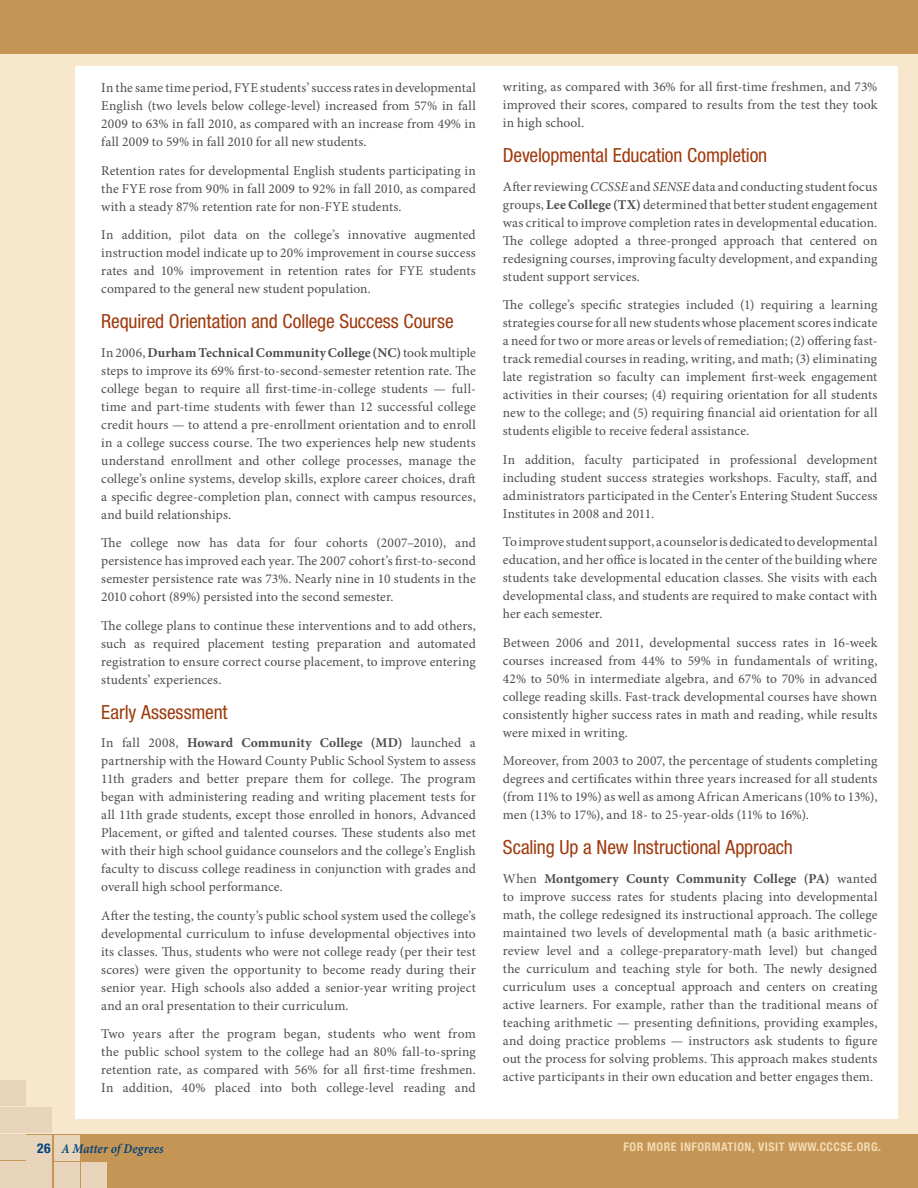
<style>
.page{position:relative;width:918px;height:1188px;background:#f6e7cd}
.page>*{position:absolute;margin:0;border:0;box-sizing:border-box;transform-origin:0 0}
.t1{font:condensed 19.5px "Helvetica Neue LT Std";letter-spacing:-.005em;color:#9f3a0d}
.t2{font:13.5px/18px "Minion Pro";letter-spacing:.005em;color:#4d4d4f;text-align:justify}
.t3{font:13.5px "Minion Pro Semibold Cn It Capt";color:#00427a}
.t4{font:700 condensed 12px "Helvetica Neue LT Std";letter-spacing:.04em;color:#f2dab1}
.s1{font-weight:700}
.s2{font-style:italic}
.s3{font-family:"Helvetica Neue LT Std";font-weight:700;font-stretch:condensed}
</style>
<div class="page">
<div style="left:0;top:1135px;width:918px;height:53px;background:#c59556"></div>
<div style="left:0;top:0;width:918px;height:54px;background:#c59556"></div>
<div style="left:27px;top:1162px;width:25px;height:26px;background:#e8d4bb"></div>
<div style="left:54px;top:1162px;width:25px;height:26px;background:#e8d4bb"></div>
<div style="left:81px;top:1162px;width:26px;height:26px;background:#e8d4bb"></div>
<div style="left:0;top:1162px;width:25px;height:26px;background:#e8d4bb"></div>
<div style="left:0;top:1135px;width:25px;height:25px;background:#e8d4bb"></div>
<div style="left:0;top:1080px;width:25px;height:26px;background:#e8d4bb"></div>
<div style="left:0;top:1108px;width:25px;height:25px;background:#e8d4bb"></div>
<div style="left:27px;top:1135px;width:25px;height:26px;background:#e8d4bb"></div>
<div style="left:54px;top:1135px;width:25px;height:26px;background:#e8d4bb"></div>
<div style="left:27px;top:1108px;width:25px;height:25px;background:#e8d4bb"></div>
<div style="left:75px;top:66px;width:823px;height:1053px;background:#fff"></div>
<p class="t2" style="left:101px;top:79px;width:376px">In the same time period, FYE students’ success rates in developmental English (two levels below college-level) increased from 57% in fall 2009 to 63% in fall 2010, as compared with an increase from 49% in fall 2009 to 59% in fall 2010 for all new students.</p>
<p class="t2" style="left:101px;top:162px;width:376px">Retention rates for developmental English students participating in the FYE rose from 90% in fall 2009 to 92% in fall 2010, as compared with a steady 87% retention rate for non-FYE students.</p>
<p class="t2" style="left:101px;top:226px;width:376px">In addition, pilot data on the college’s innovative augmented instruction model indicate up to 20% improvement in course success rates and 10% improvement in retention rates for FYE students compared to the general new student population.</p>
<h1 class="t1" style="left:101px;top:310px;width:354px">Required Orientation and College Success Course</h1>
<p class="t2" style="left:101px;top:344px;width:376px">In 2006, <span class="s1">Durham Technical Community College (NC)</span> took multiple steps to improve its 69% first-to-second-semester retention rate. The college began to require all first-time-in-college students — full&shy;time and part-time students with fewer than 12 successful college credit hours — to attend a pre-enrollment orientation and to enroll in a college success course. The two experiences help new students understand enrollment and other college processes, manage the college’s online systems, develop skills, explore career choices, draft a specific degree-completion plan, connect with campus resources, and build relationships.</p>
<p class="t2" style="left:101px;top:534px;width:376px">The college now has data for four cohorts (2007–2010), and persistence has improved each year. The 2007 cohort’s first-to-second semester persistence rate was 73%. Nearly nine in 10 students in the 2010 cohort (89%) persisted into the second semester.</p>
<p class="t2" style="left:101px;top:617px;width:376px">The college plans to continue these interventions and to add others, such as required placement testing preparation and automated registration to ensure correct course placement, to improve entering students’ experiences.</p>
<h1 class="t1" style="left:101px;top:701px;width:128px">Early Assessment</h1>
<p class="t2" style="left:101px;top:734px;width:376px">In fall 2008, <span class="s1">Howard Community College (MD)</span> launched a partnership with the Howard County Public School System to assess 11th graders and better prepare them for college. The program began with administering reading and writing placement tests for all 11th grade students, except those enrolled in honors, Advanced Placement, or gifted and talented courses. These students also met with their high school guidance counselors and the college’s English faculty to discuss college readiness in conjunction with grades and overall high school performance.</p>
<p class="t2" style="left:101px;top:907px;width:376px">After the testing, the county’s public school system used the college’s developmental curriculum to infuse developmental objectives into its classes. Thus, students who were not college ready (per their test scores) were given the opportunity to become ready during their senior year. High schools also added a senior-year writing project and an oral presentation to their curriculum.</p>
<p class="t2" style="left:101px;top:1025px;width:376px">Two years after the program began, students who went from the public school system to the college had an 80% fall-to-spring retention rate, as compared with 56% for all first-time freshmen.<br>In addition, 40% placed into both college-level reading and</p>
<p class="t2" style="left:503px;top:78px;width:376px">writing, as compared with 36% for all first-time freshmen, and 73% improved their scores, compared to results from the test they took in high school.</p>
<h1 class="t1" style="left:503px;top:144px;width:266px">Developmental Education Completion</h1>
<p class="t2" style="left:503px;top:178px;width:376px">After reviewing <span class="s2">CCSSE</span> and <span class="s2">SENSE</span> data and conducting student focus groups, <span class="s1">Lee College (TX)</span> determined that better student engagement was critical to improve completion rates in developmental education.<br>The college adopted a three-pronged approach that centered on redesigning courses, improving faculty development, and expanding student support services.</p>
<p class="t2" style="left:503px;top:296px;width:376px">The college’s specific strategies included (1) requiring a learning strategies course for all new students whose placement scores indicate a need for two or more areas or levels of remediation; (2) offering fast&shy;track remedial courses in reading, writing, and math; (3) eliminating late registration so faculty can implement first-week engagement activities in their courses; (4) requiring orientation for all students new to the college; and (5) requiring financial aid orientation for all students eligible to receive federal assistance.</p>
<p class="t2" style="left:503px;top:451px;width:376px">In addition, faculty participated in professional development including student success strategies workshops. Faculty, staff, and administrators participated in the Center’s Entering Student Success Institutes in 2008 and 2011.</p>
<p class="t2" style="left:503px;top:533px;width:376px">To improve student support, a counselor is dedicated to developmental education, and her office is located in the center of the building where students take developmental education classes. She visits with each developmental class, and students are required to make contact with her each semester.</p>
<p class="t2" style="left:503px;top:634px;width:376px">Between 2006 and 2011, developmental success rates in 16-week courses increased from 44% to 59% in fundamentals of writing, 42% to 50% in intermediate algebra, and 67% to 70% in advanced college reading skills. Fast-track developmental courses have shown consistently higher success rates in math and reading, while results were mixed in writing.</p>
<p class="t2" style="left:503px;top:752px;width:376px">Moreover, from 2003 to 2007, the percentage of students completing degrees and certificates within three years increased for all students (from 11% to 19%) as well as among African Americans (10% to 13%), men (13% to 17%), and 18- to 25-year-olds (11% to 16%).</p>
<h1 class="t1" style="left:503px;top:836px;width:292px">Scaling Up a New Instructional Approach</h1>
<p class="t2" style="left:503px;top:870px;width:376px">When <span class="s1">Montgomery County Community College (PA)</span> wanted to improve success rates for students placing into developmental math, the college redesigned its instructional approach. The college maintained two levels of developmental math (a basic arithmetic&shy;review level and a college-preparatory-math level) but changed the curriculum and teaching style for both. The newly designed curriculum uses a conceptual approach and centers on creating active learners. For example, rather than the traditional means of teaching arithmetic — presenting definitions, providing examples, and doing practice problems — instructors ask students to figure out the process for solving problems. This approach makes students active participants in their own education and better engages them.</p>
<p class="t3" style="left:37px;top:1140px;width:128px"><span class="s3">26</span> A Matter of Degrees</p>
<p class="t4" style="left:624px;top:1140px;width:204px">FOR MORE INFORMATION, VISIT WWW.CCCS</p>
<p class="t4" style="left:847px;top:1140px;width:35px">E.ORG.</p>
</div>
